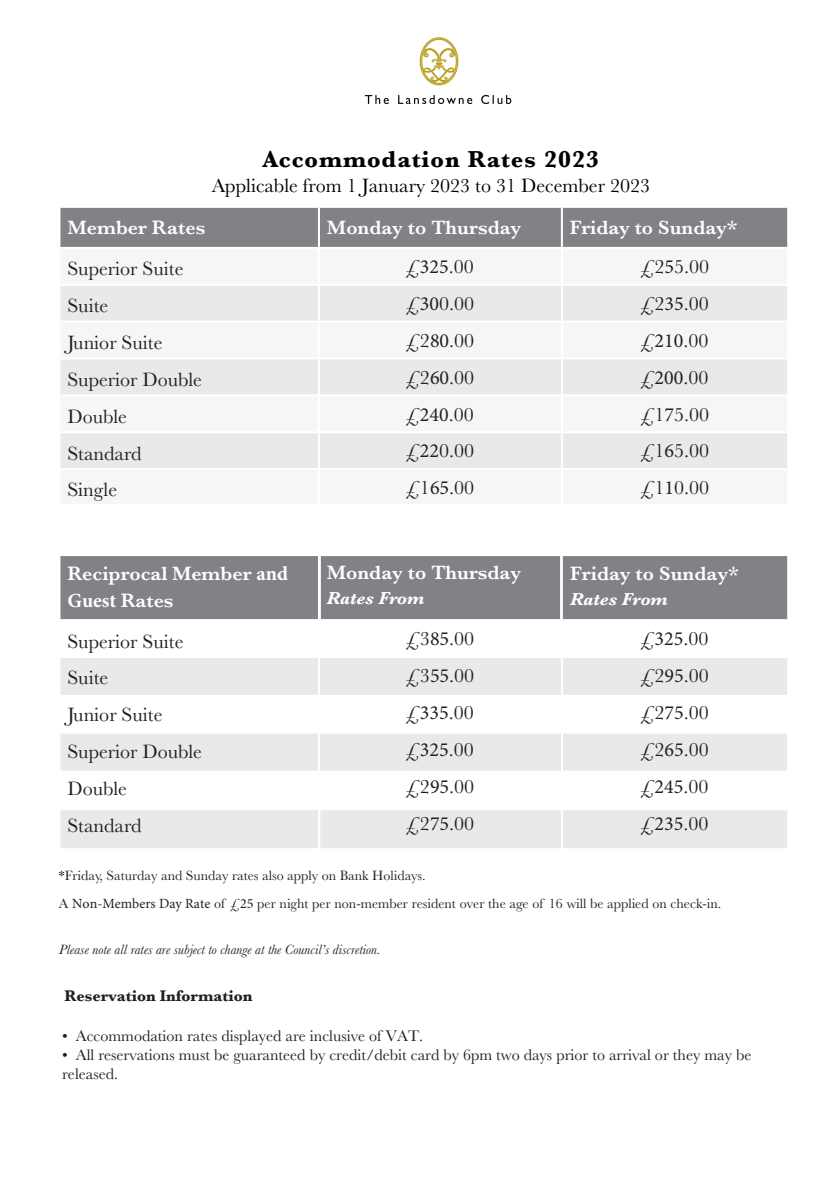
<style>
.page{position:relative;width:840px;height:1191px;background:#fff}
.page>*{position:absolute;margin:0;border:0;box-sizing:border-box;transform-origin:0 0}
.t1{font:700 24px "Baskerville";letter-spacing:.04em;color:#000}
.t2{font:20px "Baskerville MT Std";color:#231f20}
.t3{font:20px "Baskerville";color:#231f20}
.t4{font:600 20px/26.8px "Baskerville MT Std";color:#fff}
.t5{font:20px "Baskerville";color:#000}
.t6{font:italic 700 18px "Baskerville";color:#fff}
.t7{font:16px/19.2px "Baskerville";color:#231f20}
.t8{font:700 16px "Baskerville";color:#231f20}
.t9{font:14px/27.8px "Baskerville MT Std";color:#231f20}
.t10{font:italic 14px "Baskerville MT Std";color:#231f20}
.s1{font-family:"Minion Pro"}
.s2{font-family:"Minion Pro";font-weight:700}
</style>
<div class="page">
<div style="left:60px;top:208px;width:726px;height:39px;background:#818285"></div>
<svg style="left:60px;top:286px;width:726px;height:182px;fill:#e9e9e9"></svg>
<hr style="left:318px;top:208px;width:2px;height:39px;background:#fff">
<hr style="left:560px;top:208px;width:2px;height:39px;background:#fff">
<hr style="left:318px;top:286px;width:2px;height:34px;background:#fff">
<hr style="left:560px;top:286px;width:2px;height:34px;background:#fff">
<hr style="left:58px;top:320px;width:261px;height:2px;background:#fff">
<hr style="left:319px;top:320px;width:242px;height:2px;background:#fff">
<hr style="left:318px;top:322px;width:2px;height:35px;background:#fff">
<hr style="left:561px;top:320px;width:227px;height:2px;background:#fff">
<hr style="left:560px;top:322px;width:2px;height:35px;background:#fff">
<hr style="left:58px;top:357px;width:261px;height:2px;background:#fff">
<hr style="left:319px;top:357px;width:242px;height:2px;background:#fff">
<hr style="left:318px;top:359px;width:2px;height:35px;background:#fff">
<hr style="left:561px;top:357px;width:227px;height:2px;background:#fff">
<hr style="left:560px;top:359px;width:2px;height:35px;background:#fff">
<hr style="left:58px;top:394px;width:261px;height:2px;background:#fff">
<hr style="left:319px;top:394px;width:242px;height:2px;background:#fff">
<hr style="left:318px;top:396px;width:2px;height:35px;background:#fff">
<hr style="left:561px;top:394px;width:227px;height:2px;background:#fff">
<hr style="left:560px;top:396px;width:2px;height:35px;background:#fff">
<hr style="left:58px;top:431px;width:261px;height:2px;background:#fff">
<hr style="left:319px;top:431px;width:242px;height:2px;background:#fff">
<hr style="left:318px;top:433px;width:2px;height:35px;background:#fff">
<hr style="left:561px;top:431px;width:227px;height:2px;background:#fff">
<hr style="left:560px;top:433px;width:2px;height:35px;background:#fff">
<div style="left:61px;top:556px;width:725px;height:63px;background:#818285"></div>
<svg style="left:60px;top:658px;width:726px;height:190px;fill:#e9e9e9"></svg>
<hr style="left:58px;top:732px;width:3px;height:43px;background:#fff">
<hr style="left:58px;top:805px;width:3px;height:44px;background:#fff">
<svg style="left:317px;top:556px;width:4px;height:64px"></svg>
<hr style="left:559px;top:553px;width:3px;height:70px;background:#fff">
<hr style="left:318px;top:658px;width:2px;height:41px;background:#fff">
<hr style="left:560px;top:658px;width:2px;height:39px;background:#fff">
<hr style="left:58px;top:695px;width:261px;height:2px;background:#fff">
<hr style="left:319px;top:695px;width:242px;height:2px;background:#fff">
<hr style="left:318px;top:695px;width:2px;height:34px;background:#fff">
<hr style="left:561px;top:695px;width:227px;height:2px;background:#fff">
<hr style="left:560px;top:695px;width:2px;height:34px;background:#fff">
<hr style="left:58px;top:729px;width:261px;height:2px;background:#fff">
<hr style="left:319px;top:729px;width:242px;height:2px;background:#fff">
<hr style="left:318px;top:732px;width:2px;height:40px;background:#fff">
<hr style="left:561px;top:729px;width:227px;height:2px;background:#fff">
<hr style="left:560px;top:732px;width:2px;height:43px;background:#fff">
<hr style="left:58px;top:770px;width:261px;height:2px;background:#fff">
<hr style="left:319px;top:770px;width:242px;height:2px;background:#fff">
<hr style="left:318px;top:768px;width:2px;height:35px;background:#fff">
<hr style="left:561px;top:770px;width:227px;height:2px;background:#fff">
<hr style="left:560px;top:768px;width:2px;height:35px;background:#fff">
<hr style="left:58px;top:803px;width:261px;height:2px;background:#fff">
<hr style="left:319px;top:803px;width:242px;height:2px;background:#fff">
<hr style="left:318px;top:805px;width:2px;height:43px;background:#fff">
<hr style="left:561px;top:803px;width:227px;height:2px;background:#fff">
<hr style="left:560px;top:809px;width:2px;height:41px;background:#fff">
<img style="left:364px;top:37px;width:148px;height:67px">
<p class="t1" style="left:262px;top:142px;width:338px">Accommodation Rates 2023</p>
<p class="t5" style="left:212px;top:173px;width:439px">Applicable from 1 January 2023 to 31 December 2023</p>
<p class="t4" style="left:67px;top:214px;width:139px">Member Rates</p>
<p class="t4" style="left:327px;top:214px;width:195px">Monday to Thursday</p>
<p class="t4" style="left:569px;top:214px;width:169px">Friday to Sunday*</p>
<p class="t3" style="left:67px;top:256px;width:117px">Superior Suite</p>
<p class="t2" style="left:405px;top:255px;width:69px">£<span class="s1">325</span>.00</p>
<p class="t2" style="left:640px;top:255px;width:70px">£2<span class="s1">5</span>5.00</p>
<p class="t3" style="left:67px;top:293px;width:42px">Suite</p>
<p class="t2" style="left:405px;top:292px;width:70px">£<span class="s1">30</span>0.00</p>
<p class="t2" style="left:640px;top:292px;width:70px">£2<span class="s1">35</span>.00</p>
<p class="t3" style="left:67px;top:330px;width:96px">Junior Suite</p>
<p class="t2" style="left:405px;top:329px;width:70px">£2<span class="s1">80</span>.00</p>
<p class="t2" style="left:640px;top:329px;width:69px">£<span class="s1">210</span>.00</p>
<p class="t3" style="left:67px;top:367px;width:136px">Superior Double</p>
<p class="t2" style="left:405px;top:366px;width:70px">£2<span class="s1">60</span>.00</p>
<p class="t2" style="left:640px;top:366px;width:69px">£<span class="s1">200</span>.00</p>
<p class="t3" style="left:67px;top:403px;width:61px">Double</p>
<p class="t2" style="left:405px;top:402px;width:69px">£<span class="s1">240</span>.00</p>
<p class="t2" style="left:640px;top:402px;width:70px">£1<span class="s1">7</span>5.00</p>
<p class="t3" style="left:67px;top:440px;width:75px">Standard</p>
<p class="t2" style="left:405px;top:439px;width:70px">£<span class="s1">22</span>0.00</p>
<p class="t2" style="left:640px;top:439px;width:70px">£1<span class="s1">6</span>5.00</p>
<p class="t3" style="left:67px;top:477px;width:51px">Single</p>
<p class="t2" style="left:405px;top:476px;width:70px">£1<span class="s1">65</span>.00</p>
<p class="t2" style="left:640px;top:476px;width:70px">£1<span class="s1">1</span>0.00</p>
<p class="t4" style="left:67px;top:560px;width:222px">Reciprocal Member <span class="s2">and<br>Guest</span> Rates</p>
<p class="t4" style="left:326px;top:559px;width:196px">Monday to Thursday</p>
<p class="t6" style="left:326px;top:586px;width:99px">Rates From</p>
<p class="t4" style="left:569px;top:560px;width:170px">Friday to Sunday*</p>
<p class="t6" style="left:569px;top:586px;width:99px">Rates From</p>
<p class="t3" style="left:67px;top:628px;width:117px">Superior Suite</p>
<p class="t2" style="left:405px;top:627px;width:70px">£3<span class="s1">85</span>.00</p>
<p class="t2" style="left:640px;top:627px;width:69px">£<span class="s1">325</span>.00</p>
<p class="t3" style="left:67px;top:665px;width:42px">Suite</p>
<p class="t2" style="left:405px;top:664px;width:70px">£3<span class="s1">55</span>.00</p>
<p class="t2" style="left:640px;top:664px;width:70px">£2<span class="s1">95</span>.00</p>
<p class="t3" style="left:67px;top:702px;width:96px">Junior Suite</p>
<p class="t2" style="left:405px;top:701px;width:69px">£<span class="s1">335</span>.00</p>
<p class="t2" style="left:640px;top:701px;width:70px">£2<span class="s1">75</span>.00</p>
<p class="t3" style="left:67px;top:739px;width:136px">Superior Double</p>
<p class="t2" style="left:405px;top:738px;width:69px">£<span class="s1">325</span>.00</p>
<p class="t2" style="left:640px;top:738px;width:70px">£2<span class="s1">65</span>.00</p>
<p class="t3" style="left:67px;top:775px;width:61px">Double</p>
<p class="t2" style="left:405px;top:775px;width:70px">£2<span class="s1">95</span>.00</p>
<p class="t2" style="left:640px;top:775px;width:69px">£<span class="s1">245</span>.00</p>
<p class="t3" style="left:67px;top:812px;width:75px">Standard</p>
<p class="t2" style="left:405px;top:811px;width:70px">£2<span class="s1">75</span>.00</p>
<p class="t2" style="left:640px;top:811px;width:69px">£<span class="s1">235</span>.00</p>
<p class="t9" style="left:59px;top:861px;width:663px">*Friday, Saturday and Sunday rates also apply on Bank Holidays.<br>A <span class="s1">Non-Members Day Rate</span> of £<span class="s1">25</span> per night per non-member resident over the age of 16 will be applied on check-in.</p>
<p class="t10" style="left:59px;top:941px;width:322px">Please note all rates are subject to change at the Council’s discretion.</p>
<p class="t8" style="left:65px;top:985px;width:189px">Reservation Information</p>
<p class="t7" style="left:62px;top:1026px;width:362px">• Accommodation rates displayed are inclusive of VAT.</p>
<p class="t7" style="left:62px;top:1045px;width:690px">• All reservations must be guaranteed by credit/debit card by 6pm two days prior to arrival or they may be released.</p>
</div>
